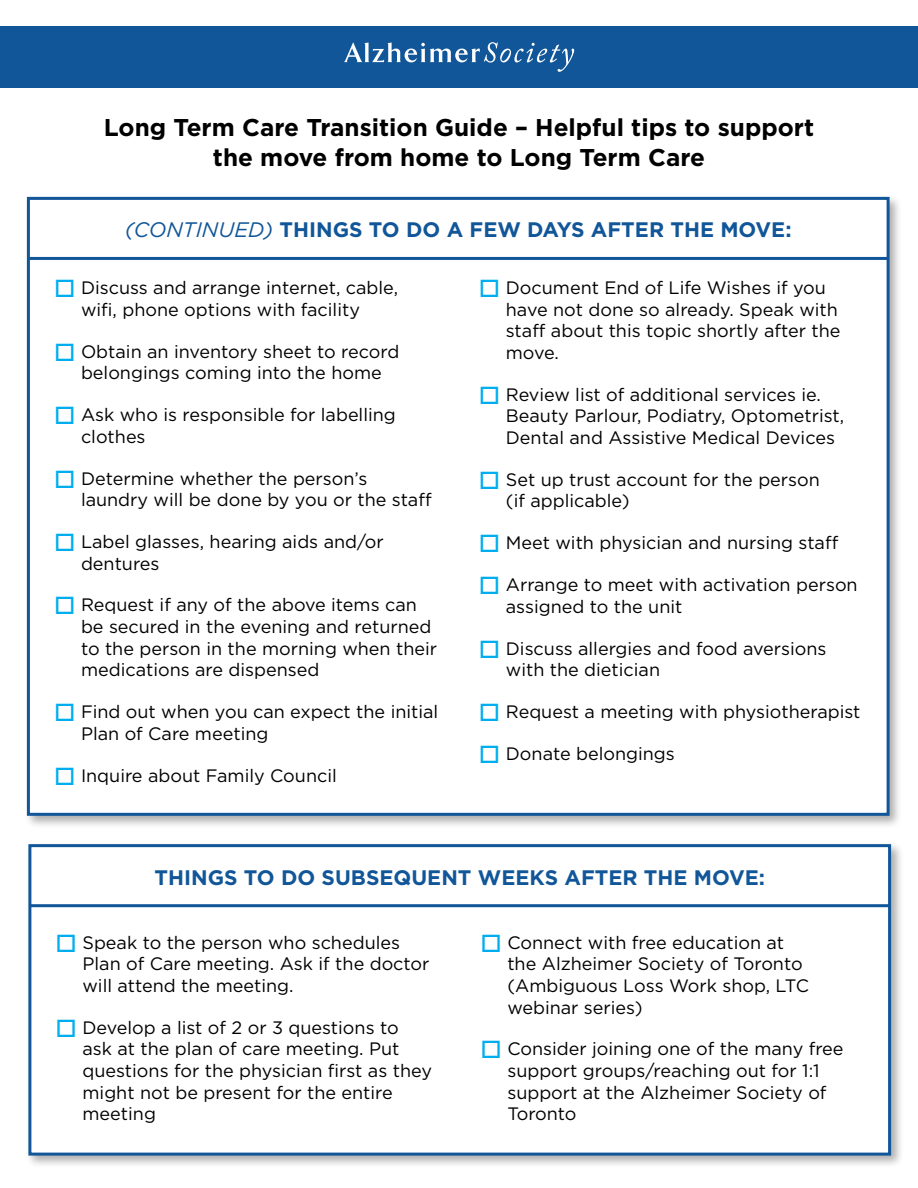
<style>
.page{position:relative;width:918px;height:1188px;background:#fff}
.page>*{position:absolute;margin:0;border:0;box-sizing:border-box;transform-origin:0 0}
.t1{font:700 24.3px/29.1px "Gotham";color:#000;text-align:center}
.t2{font:700 21px "Gotham";color:#115698}
.t3{font:18px/21.6px "Gotham";color:#000}
.s1{font-weight:400;font-style:italic}
</style>
<div class="page">
<div style="left:0;top:26px;width:918px;height:62px;background:#115698"></div>
<svg style="left:344px;top:42px;width:230px;height:30px"></svg>
<div style="left:23px;top:194px;width:880px;height:635px;background:#000;opacity:.32"></div>
<div style="left:27px;top:197px;width:863px;height:619px;background:#fff;border:3px solid #115698"></div>
<hr style="left:28px;top:257px;width:861px;height:3px;background:#115698">
<div style="left:25px;top:841px;width:879px;height:328px;background:#000;opacity:.32"></div>
<div style="left:28px;top:844px;width:863px;height:312px;background:#fff;border:3px solid #115698"></div>
<hr style="left:29px;top:904px;width:861px;height:3px;background:#115698">
<h1 class="t1" style="left:104px;top:113px;width:712px">Long Term Care Transition Guide – Helpful tips to support the move from home to Long Term Care</h1>
<p class="t2" style="left:125px;top:218px;width:668px"><span class="s1">(CONTINUED)</span> THINGS TO DO A FEW DAYS AFTER THE MOVE:</p>
<p class="t3" style="left:81px;top:277px;width:319px">Discuss and arrange internet, cable, wifi, phone options with facility</p>
<p class="t3" style="left:81px;top:340px;width:320px">Obtain an inventory sheet to record belongings coming into the home</p>
<p class="t3" style="left:81px;top:404px;width:316px">Ask who is responsible for labelling clothes</p>
<p class="t3" style="left:81px;top:467px;width:352px">Determine whether the person’s laundry will be done by you or the staff</p>
<p class="t3" style="left:81px;top:530px;width:304px">Label glasses, hearing aids and/or dentures</p>
<p class="t3" style="left:81px;top:594px;width:358px">Request if any of the above items can be secured in the evening and returned to the person in the morning when their medications are dispensed</p>
<p class="t3" style="left:81px;top:701px;width:359px">Find out when you can expect the initial<br>Plan of Care meeting</p>
<p class="t3" style="left:81px;top:764px;width:257px">Inquire about Family Council</p>
<p class="t3" style="left:506px;top:277px;width:336px">Document End of Life Wishes if you have not done so already. Speak with staff about this topic shortly after the move.</p>
<p class="t3" style="left:506px;top:383px;width:340px">Review list of additional services ie.<br>Beauty Parlour, Podiatry, Optometrist,<br>Dental and Assistive Medical Devices</p>
<p class="t3" style="left:506px;top:468px;width:316px">Set up trust account for the person (if applicable)</p>
<p class="t3" style="left:506px;top:532px;width:334px">Meet with physician and nursing staff</p>
<p class="t3" style="left:506px;top:574px;width:353px">Arrange to meet with activation person assigned to the unit</p>
<p class="t3" style="left:506px;top:637px;width:322px">Discuss allergies and food aversions with the dietician</p>
<p class="t3" style="left:506px;top:701px;width:356px">Request a meeting with physiotherapist</p>
<p class="t3" style="left:506px;top:742px;width:170px">Donate belongings</p>
<p class="t2" style="left:154px;top:865px;width:612px">THINGS TO DO SUBSEQUENT WEEKS AFTER THE MOVE:</p>
<p class="t3" style="left:82px;top:931px;width:348px">Speak to the person who schedules<br>Plan of Care meeting. Ask if the doctor will attend the meeting.</p>
<p class="t3" style="left:82px;top:1016px;width:351px">Develop a list of 2 or 3 questions to ask at the plan of care meeting. Put questions for the physician first as they might not be present for the entire meeting</p>
<p class="t3" style="left:507px;top:931px;width:303px">Connect with free education at the Alzheimer Society of Toronto (Ambiguous Loss Work shop, LTC webinar series)</p>
<p class="t3" style="left:507px;top:1038px;width:338px">Consider joining one of the many free support groups/reaching out for 1:1 support at the Alzheimer Society of<br>Toronto</p>
</div>
